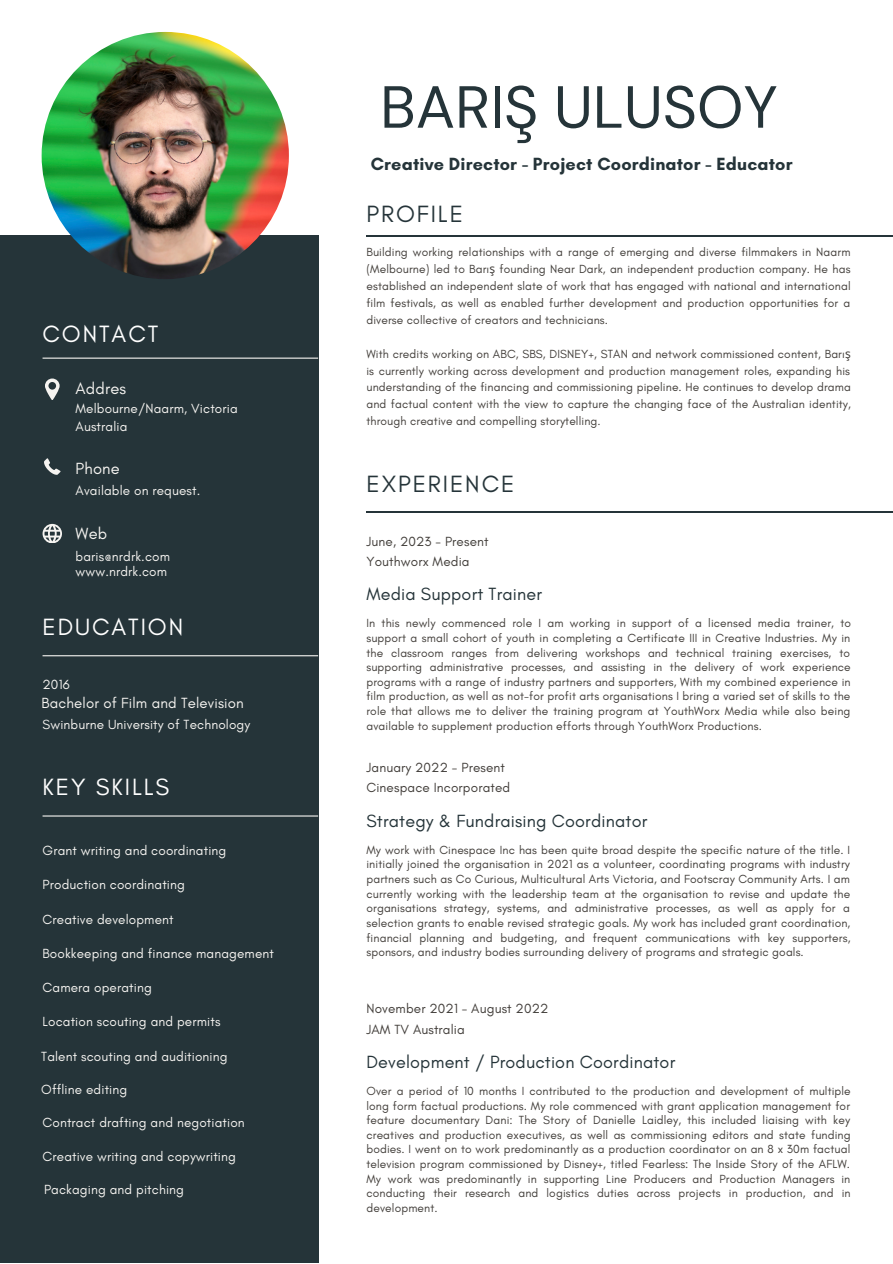
<style>
.page{position:relative;width:893px;height:1264px;background:#fff}
.page>*{position:absolute;margin:0;border:0;box-sizing:border-box;transform-origin:0 0}
.t1{font:59.25px "DM Sans";color:#253439}
.t2{font:24px "Glacial Indifference";letter-spacing:.08em;color:#fff}
.t3{font:24px "Glacial Indifference";letter-spacing:.08em;color:#253439}
.t4{font:18px "Glacial Indifference";letter-spacing:.01em;color:#253439}
.t5{font:700 18px "Glacial Indifference";letter-spacing:.01em;color:#253439}
.t6{font:16.5px "Glacial Indifference";letter-spacing:.01em;color:#f6f4f1}
.t7{font:15px "Glacial Indifference";letter-spacing:.01em;color:#f6f4f1}
.t8{font:13.5px "Glacial Indifference";letter-spacing:.01em;color:#f6f4f1}
.t9{font:13.5px "Glacial Indifference";letter-spacing:.01em;color:#423e3a}
.t10{font:12px/14.5px "Glacial Indifference";letter-spacing:.01em;color:#423e3a;text-align:justify}
.s1{font-family:"Noto Sans"}
</style>
<div class="page">
<div style="left:0;top:235px;width:318px;height:1027px;background:#253439"></div>
<hr style="left:366px;top:235px;width:526px;height:1px;background:#253439">
<hr style="left:43px;top:357px;width:275px;height:2px;background:#f6f4f1">
<hr style="left:43px;top:655px;width:275px;height:1px;background:#f6f4f1">
<hr style="left:43px;top:815px;width:275px;height:1px;background:#f6f4f1">
<hr style="left:366px;top:511px;width:526px;height:1px;background:#253439">
<img style="left:42px;top:32px;width:247px;height:247px;border-radius:50%">
<svg style="left:44px;top:458px;width:16px;height:16px"></svg>
<svg style="left:45px;top:378px;width:14px;height:22px"></svg>
<svg style="left:43px;top:524px;width:19px;height:19px"></svg>
<p class="t2" style="left:43px;top:319px;width:117px">CONTACT</p>
<p class="t6" style="left:76px;top:378px;width:52px">Addres</p>
<p class="t8" style="left:76px;top:400px;width:164px">Melbourne/Naarm, Victoria</p>
<p class="t8" style="left:76px;top:418px;width:53px">Australia</p>
<p class="t6" style="left:76px;top:458px;width:46px">Phone</p>
<p class="t8" style="left:76px;top:482px;width:126px">Available on request.</p>
<p class="t6" style="left:76px;top:523px;width:33px">Web</p>
<p class="t8" style="left:76px;top:548px;width:96px">baris@nrdrk.com</p>
<p class="t8" style="left:76px;top:562px;width:93px">www.nrdrk.com</p>
<p class="t2" style="left:43px;top:612px;width:142px">EDUCATION</p>
<p class="t8" style="left:43px;top:676px;width:29px">2016</p>
<p class="t7" style="left:42px;top:694px;width:204px">Bachelor of Film and Television</p>
<p class="t8" style="left:43px;top:716px;width:209px">Swinburne University of Technology</p>
<p class="t2" style="left:43px;top:772px;width:128px">KEY SKILLS</p>
<p class="t8" style="left:43px;top:842px;width:185px">Grant writing and coordinating</p>
<p class="t8" style="left:43px;top:876px;width:144px">Production coordinating</p>
<p class="t8" style="left:43px;top:910px;width:133px">Creative development</p>
<p class="t8" style="left:43px;top:945px;width:233px">Bookkeeping and finance management</p>
<p class="t8" style="left:43px;top:979px;width:111px">Camera operating</p>
<p class="t8" style="left:43px;top:1013px;width:179px">Location scouting and permits</p>
<p class="t8" style="left:41px;top:1048px;width:188px">Talent scouting and auditioning</p>
<p class="t8" style="left:41px;top:1081px;width:87px">Offline editing</p>
<p class="t8" style="left:43px;top:1114px;width:204px">Contract drafting and negotiation</p>
<p class="t8" style="left:43px;top:1147px;width:195px">Creative writing and copywriting</p>
<p class="t8" style="left:44px;top:1181px;width:141px">Packaging and pitching</p>
<p class="t1" style="left:380px;top:69px;width:399px">BARIŞ ULUSOY</p>
<p class="t5" style="left:370px;top:153px;width:423px">Creative Director - Project Coordinator - Educator</p>
<p class="t3" style="left:366px;top:199px;width:98px">PROFILE</p>
<p class="t10" style="left:366px;top:244px;width:485px;line-height:16.8px">Building working relationships with a range of emerging and diverse filmmakers in Naarm (Melbourne) led to Barı<span class="s1">ş</span> founding Near Dark, an independent production company. He has established an independent slate of work that has engaged with national and international film festivals, as well as enabled further development and production opportunities for a diverse collective of creators and technicians.</p>
<p class="t10" style="left:366px;top:345px;width:486px;line-height:16.8px">With credits working on ABC, SBS, DISNEY+, STAN and network commissioned content, Barı<span class="s1">ş </span>is currently working across development and production management roles, expanding his understanding of the financing and commissioning pipeline. He continues to develop drama and factual content with the view to capture the changing face of the Australian identity, through creative and compelling storytelling.</p>
<p class="t3" style="left:366px;top:469px;width:149px">EXPERIENCE</p>
<p class="t9" style="left:366px;top:533px;width:124px">June, 2023 - Present</p>
<p class="t9" style="left:366px;top:553px;width:105px">Youthworx Media</p>
<p class="t4" style="left:366px;top:583px;width:177px">Media Support Trainer</p>
<p class="t10" style="left:366px;top:616px;width:486px">In this newly commenced role I am working in support of a licensed media trainer, to support a small cohort of youth in completing a Certificate III in Creative Industries. My in the classroom ranges from delivering workshops and technical training exercises, to supporting administrative processes, and assisting in the delivery of work experience programs with a range of industry partners and supporters, With my combined experience in film production, as well as not-for profit arts organisations I bring a varied set of skills to the role that allows me to deliver the training program at YouthWorx Media while also being available to supplement production efforts through YouthWorx Productions.</p>
<p class="t9" style="left:366px;top:759px;width:140px">January 2022 - Present</p>
<p class="t9" style="left:366px;top:779px;width:145px">Cinespace Incorporated</p>
<p class="t4" style="left:366px;top:809px;width:282px">Strategy &amp; Fundraising Coordinator</p>
<p class="t10" style="left:366px;top:842px;width:485px">My work with Cinespace Inc has been quite broad despite the specific nature of the title. I initially joined the organisation in 2021 as a volunteer, coordinating programs with industry partners such as Co Curious, Multicultural Arts Victoria, and Footscray Community Arts. I am currently working with the leadership team at the organisation to revise and update the organisations strategy, systems, and administrative processes, as well as apply for a selection grants to enable revised strategic goals. My work has included grant coordination, financial planning and budgeting, and frequent communications with key supporters, sponsors, and industry bodies surrounding delivery of programs and strategic goals.</p>
<p class="t9" style="left:366px;top:1000px;width:183px">November 2021 - August 2022</p>
<p class="t9" style="left:366px;top:1020px;width:100px">JAM TV Australia</p>
<p class="t4" style="left:366px;top:1050px;width:310px">Development / Production Coordinator</p>
<p class="t10" style="left:366px;top:1083px;width:486px">Over a period of 10 months I contributed to the production and development of multiple long form factual productions. My role commenced with grant application management for feature documentary Dani: The Story of Danielle Laidley, this included liaising with key creatives and production executives, as well as commissioning editors and state funding bodies. I went on to work predominantly as a production coordinator on an 8 x 30m factual television program commissioned by Disney+, titled Fearless: The Inside Story of the AFLW.<br>My work was predominantly in supporting Line Producers and Production Managers in conducting their research and logistics duties across projects in production, and in development.</p>
</div>
